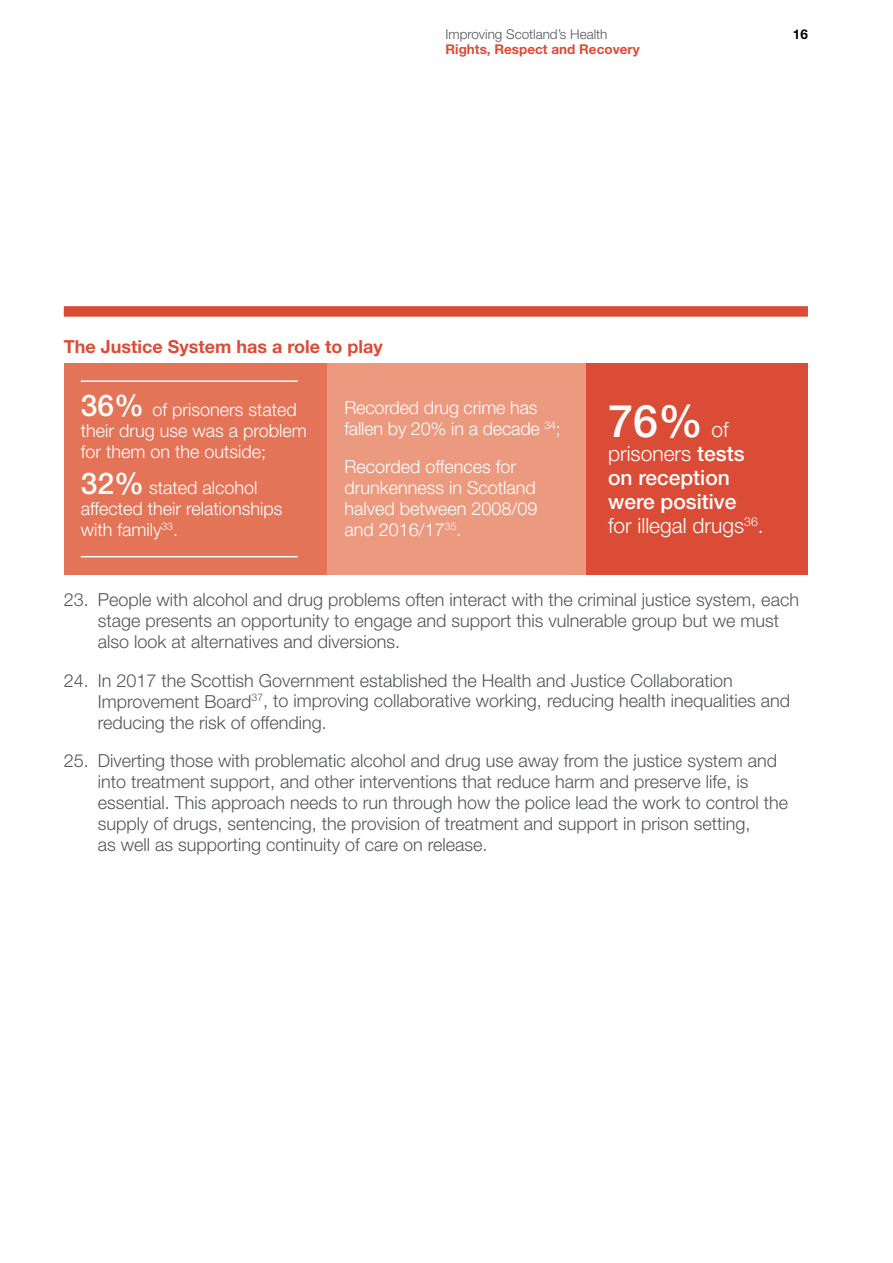
<style>
.page{position:relative;width:893px;height:1263px;background:#fff}
.page>*{position:absolute;margin:0;border:0;box-sizing:border-box;transform-origin:0 0}
.t1{font:500 45px "Helvetica Neue LT Std";color:#fff}
.t2{font:500 21px/24px "Helvetica Neue LT Std";color:#fff}
.t3{font:300 18px/21px "Helvetica Neue LT Std";color:#54565b}
.t4{font:300 18px/21px "Helvetica Neue LT Std";color:#fff}
.t5{font:700 18px "Helvetica Neue LT Std";color:#db4c36}
.t6{font:300 13.5px "Helvetica Neue LT Std";color:#54565b}
.t7{font:700 13.5px "Helvetica Neue LT Std";color:#db4c36}
.t8{font:700 13.5px "Helvetica Neue LT Std";color:#000}
.s1{font-weight:500;font-size:30px}
.s2{font-weight:300;font-size:21px}
.s3{font-weight:300}
</style>
<div class="page">
<div style="left:64px;top:306px;width:744px;height:11px;background:#db4c36"></div>
<div style="left:64px;top:363px;width:263px;height:211px;background:#e37458"></div>
<div style="left:327px;top:363px;width:260px;height:211px;background:#eb9a7f"></div>
<div style="left:587px;top:363px;width:221px;height:211px;background:#db4c36"></div>
<hr style="left:81px;top:380px;width:217px;height:2px;background:#fff">
<hr style="left:81px;top:556px;width:217px;height:1px;background:#fff">
<p class="t6" style="left:445px;top:26px;width:164px">Improving Scotland’s Health</p>
<p class="t8" style="left:793px;top:26px;width:17px">16</p>
<p class="t7" style="left:445px;top:41px;width:196px">Rights, Respect and Recovery</p>
<p class="t5" style="left:64px;top:335px;width:320px">The Justice System has a role to play</p>
<p class="t4" style="left:81px;top:399px;width:228px"><span class="s1">36%</span> of prisoners stated their drug use was a problem for them on the outside;</p>
<p class="t4" style="left:81px;top:477px;width:203px"><span class="s1">32%</span> stated alcohol affected their relationships with family<sup>33</sup>.</p>
<p class="t4" style="left:344px;top:397px;width:218px">Recorded drug crime has fallen by 20% in a decade <sup>34</sup>;</p>
<p class="t4" style="left:344px;top:456px;width:195px">Recorded offences for drunkenness in Scotland halved between 2008/09 and 2016/17<sup>35</sup>.</p>
<h1 class="t1" style="left:608px;top:394px;width:122px">76% <span class="s2">of</span></h1>
<p class="t2" style="left:608px;top:441px;width:157px"><span class="s3">prisoners</span> tests on reception were positive <span class="s3">for illegal drugs</span><sup>36</sup><span class="s3">.</span></p>
<p class="t3" style="left:98px;top:589px;width:703px;text-indent:-34px">23. People with alcohol and drug problems often interact with the criminal justice system, each stage presents an opportunity to engage and support this vulnerable group but we must also look at alternatives and diversions.</p>
<p class="t3" style="left:98px;top:669px;width:694px;text-indent:-34px">24. In 2017 the Scottish Government established the Health and Justice Collaboration<br>Improvement Board<sup>37</sup>, to improving collaborative working, reducing health inequalities and reducing the risk of offending.</p>
<p class="t3" style="left:98px;top:749px;width:692px;text-indent:-34px">25. Diverting those with problematic alcohol and drug use away from the justice system and into treatment support, and other interventions that reduce harm and preserve life, is essential. This approach needs to run through how the police lead the work to control the supply of drugs, sentencing, the provision of treatment and support in prison setting,<br>as well as supporting continuity of care on release.</p>
</div>
